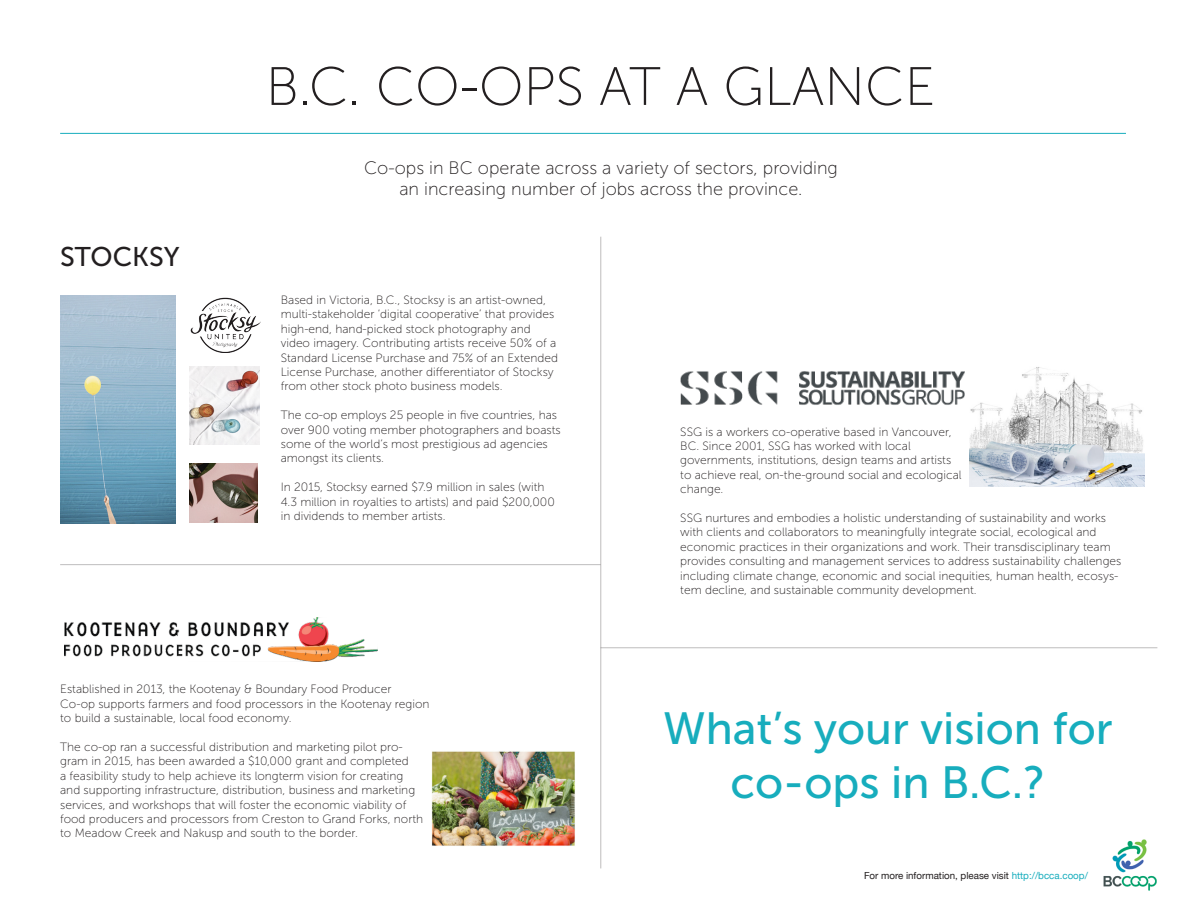
<style>
.page{position:relative;width:1188px;height:918px;background:#fff}
.page>*{position:absolute;margin:0;border:0;box-sizing:border-box;transform-origin:0 0}
.t1{font:54px "Museo Sans 100";color:#231f20}
.t2{font:45px "Museo Sans 500";color:#17adbd}
.t3{font:27px "Museo Sans 500";color:#231f20}
.t4{font:18px "Museo Sans 100";color:#231f20}
.t5{font:12px/14.4px "Museo Sans 100";color:#231f20}
.t6{font:9.75px "Helvetica Neue";color:#231f20}
.s1{color:#17adbd}
</style>
<div class="page">
<img style="left:60px;top:295px;width:115px;height:228px">
<img style="left:190px;top:297px;width:70px;height:55px">
<img style="left:190px;top:366px;width:70px;height:79px">
<img style="left:190px;top:464px;width:67px;height:58px">
<hr style="left:60px;top:133px;width:1066px;height:1px;background:#17adbd">
<img style="left:680px;top:371px;width:285px;height:34px">
<img style="left:970px;top:367px;width:174px;height:120px">
<img style="left:64px;top:617px;width:314px;height:45px">
<hr style="left:601px;top:237px;width:1px;height:631px;background:#231f20">
<hr style="left:60px;top:564px;width:541px;height:1px;background:#231f20">
<hr style="left:601px;top:648px;width:556px;height:1px;background:#231f20">
<img style="left:431px;top:751px;width:144px;height:95px">
<img style="left:1103px;top:839px;width:54px;height:52px">
<p class="t1" style="left:266px;top:58px;width:671px">B.C. CO-OPS AT A GLANCE</p>
<p class="t3" style="left:60px;top:242px;width:121px">STOCKSY</p>
<p class="t4" style="left:364px;top:158px;width:475px">Co-ops in BC operate across a variety of sectors, providing</p>
<p class="t4" style="left:399px;top:180px;width:405px">an increasing number of jobs across the province.</p>
<p class="t5" style="left:281px;top:293px;width:279px">Based in Victoria, B.C., Stocksy is an artist-owned, multi-stakeholder ‘digital cooperative’ that provides high-end, hand-picked stock photography and video imagery. Contributing artists receive 50% of a Standard License Purchase and 75% of an Extended License Purchase, another differentiator of Stocksy from other stock photo business models.</p>
<p class="t5" style="left:281px;top:408px;width:281px">The co-op employs 25 people in five countries, has over 900 voting member photographers and boasts some of the world’s most prestigious ad agencies amongst its clients.</p>
<p class="t5" style="left:281px;top:480px;width:276px">In 2015, Stocksy earned $7.9 million in sales (with<br>4.3 million in royalties to artists) and paid $200,000 in dividends to member artists.</p>
<p class="t5" style="left:680px;top:424px;width:273px">SSG is a workers co-operative based in Vancouver,<br>BC. Since 2001, SSG has worked with local</p>
<p class="t5" style="left:680px;top:453px;width:283px">governments, institutions, design teams and artists to achieve real, on-the-ground social and ecological change.</p>
<p class="t5" style="left:680px;top:511px;width:443px">SSG nurtures and embodies a holistic understanding of sustainability and works with clients and collaborators to meaningfully integrate social, ecological and economic practices in their organizations and work. Their transdisciplinary team provides consulting and management services to address sustainability challenges including climate change, economic and social inequities, human health, ecosys&shy;tem decline, and sustainable community development.</p>
<p class="t5" style="left:60px;top:682px;width:333px">Established in 2013, the Kootenay &amp; Boundary Food Producer</p>
<p class="t5" style="left:60px;top:697px;width:371px">Co-op supports farmers and food processors in the Kootenay region to build a sustainable, local food economy.</p>
<p class="t5" style="left:60px;top:740px;width:365px">The co-op ran a successful distribution and marketing pilot pro&shy;gram in 2015, has been awarded a $10,000 grant and completed<br>a feasibility study to help achieve its longterm vision for creating and supporting infrastructure, distribution, business and marketing services, and workshops that will foster the economic viability of food producers and processors from Creston to Grand Forks, north to Meadow Creek and Nakusp and south to the border.</p>
<p class="t2" style="left:663px;top:704px;width:451px">What’s your vision for</p>
<p class="t2" style="left:730px;top:758px;width:316px">co-ops in B.C.?</p>
<p class="t6" style="left:864px;top:868px;width:225px">For more information, please visit <span class="s1">http://bcca.coop/</span></p>
</div>
